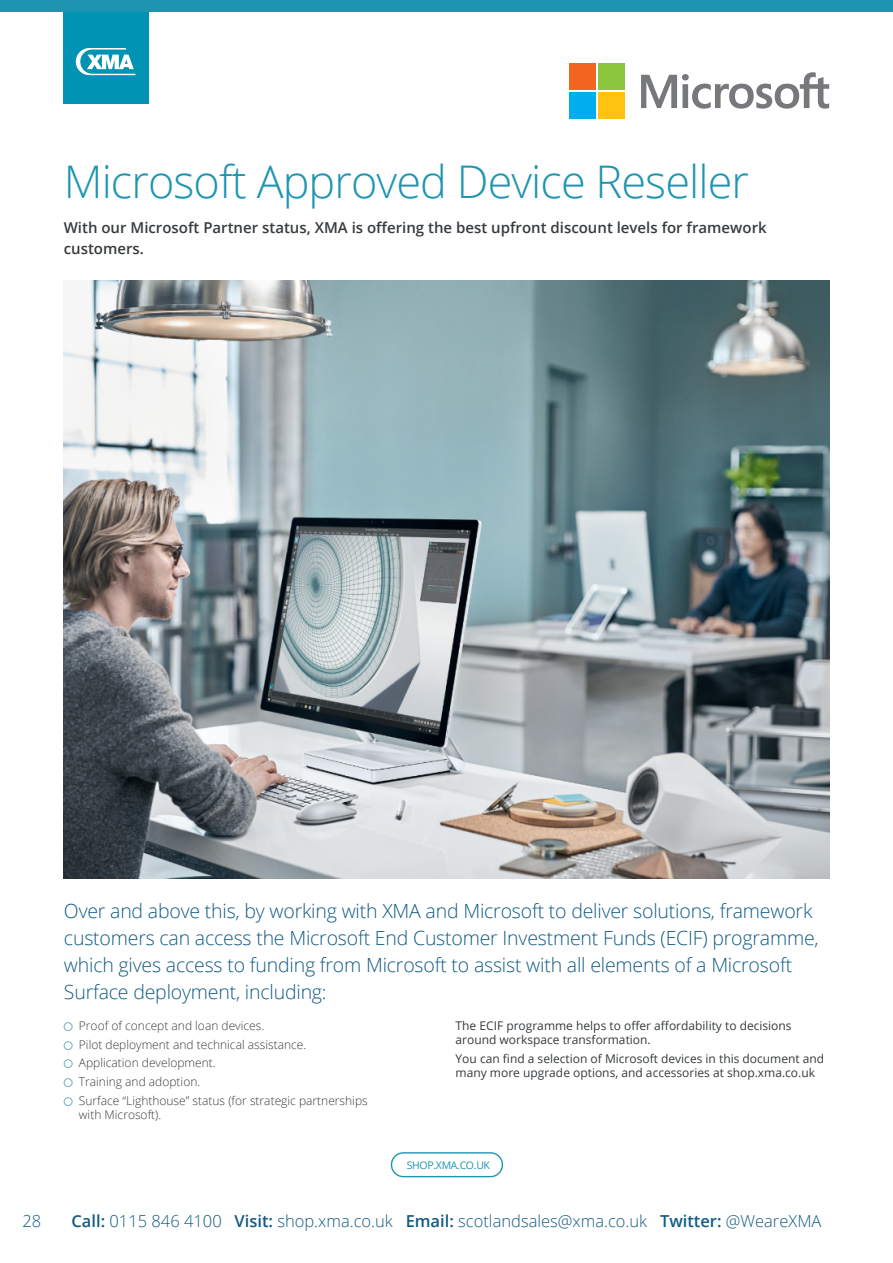
<style>
.page{position:relative;width:893px;height:1263px;background:#fff}
.page>*{position:absolute;margin:0;border:0;box-sizing:border-box;transform-origin:0 0}
.t1{font:300 45px "Open Sans";letter-spacing:-.02em;color:#1d95b1}
.t2{font:300 19.5px/27px "Open Sans";letter-spacing:-.01em;color:#115b84}
.t3{font:300 16.5px "Open Sans";color:#115b84}
.t4{font:600 15px/21px "Open Sans";color:#373b3e}
.t5{font:12px/14.4px "Open Sans";color:#373b3e}
.t6{font:300 12px/14.4px "Open Sans";color:#373b3e}
.t7{font:10.5px "Open Sans";letter-spacing:-.03em;color:#1d95b1}
.s1{font-weight:600}
</style>
<div class="page">
<div style="left:64px;top:12px;width:85px;height:92px;background:#0093b3"></div>
<svg style="left:76px;top:48px;width:60px;height:27px"></svg>
<div style="left:0;top:0;width:893px;height:12px;background:#1d95b1"></div>
<img style="left:64px;top:280px;width:765px;height:598px">
<svg style="left:641px;top:72px;width:188px;height:37px"></svg>
<div style="left:569px;top:64px;width:26px;height:26px;background:#f36421"></div>
<div style="left:598px;top:64px;width:26px;height:26px;background:#8bc63e"></div>
<div style="left:569px;top:93px;width:26px;height:26px;background:#00aeef"></div>
<div style="left:598px;top:93px;width:26px;height:26px;background:#fec210"></div>
<div style="left:391px;top:1152px;width:112px;height:25px;border:1px solid #2096af;border-radius:12px"></div>
<p class="t1" style="left:64px;top:151px;width:687px">Microsoft Approved Device Reseller</p>
<p class="t4" style="left:64px;top:217px;width:704px">With our Microsoft Partner status, XMA is offering the best upfront discount levels for framework customers.</p>
<p class="t2" style="left:64px;top:896px;width:756px">Over and above this, by working with XMA and Microsoft to deliver solutions, framework customers can access the Microsoft End Customer Investment Funds (ECIF) programme, which gives access to funding from Microsoft to assist with all elements of a Microsoft Surface deployment, including:</p>
<p class="t6" style="left:79px;top:1018px;width:187px">Proof of concept and loan devices.</p>
<p class="t6" style="left:79px;top:1037px;width:229px">Pilot deployment and technical assistance.</p>
<p class="t6" style="left:79px;top:1055px;width:138px">Application development.</p>
<p class="t6" style="left:79px;top:1074px;width:123px">Training and adoption.</p>
<p class="t6" style="left:79px;top:1093px;width:290px">Surface “Lighthouse” status (for strategic partnerships with Microsoft).</p>
<p class="t5" style="left:456px;top:1018px;width:338px">The ECIF programme helps to offer affordability to decisions around workspace transformation.</p>
<p class="t5" style="left:456px;top:1051px;width:370px">You can find a selection of Microsoft devices in this document and many more upgrade options, and accessories at shop.xma.co.uk</p>
<p class="t7" style="left:407px;top:1158px;width:85px">SHOP.XMA.CO.UK</p>
<p class="t3" style="left:22px;top:1209px;width:20px">28</p>
<p class="t3" style="left:71px;top:1209px;width:751px"><span class="s1">Call:</span> 0115 846 4100 <span class="s1">Visit:</span> shop.xma.co.uk <span class="s1">Email:</span> scotlandsales@xma.co.uk <span class="s1">Twitter:</span> @WeareXMA</p>
</div>
